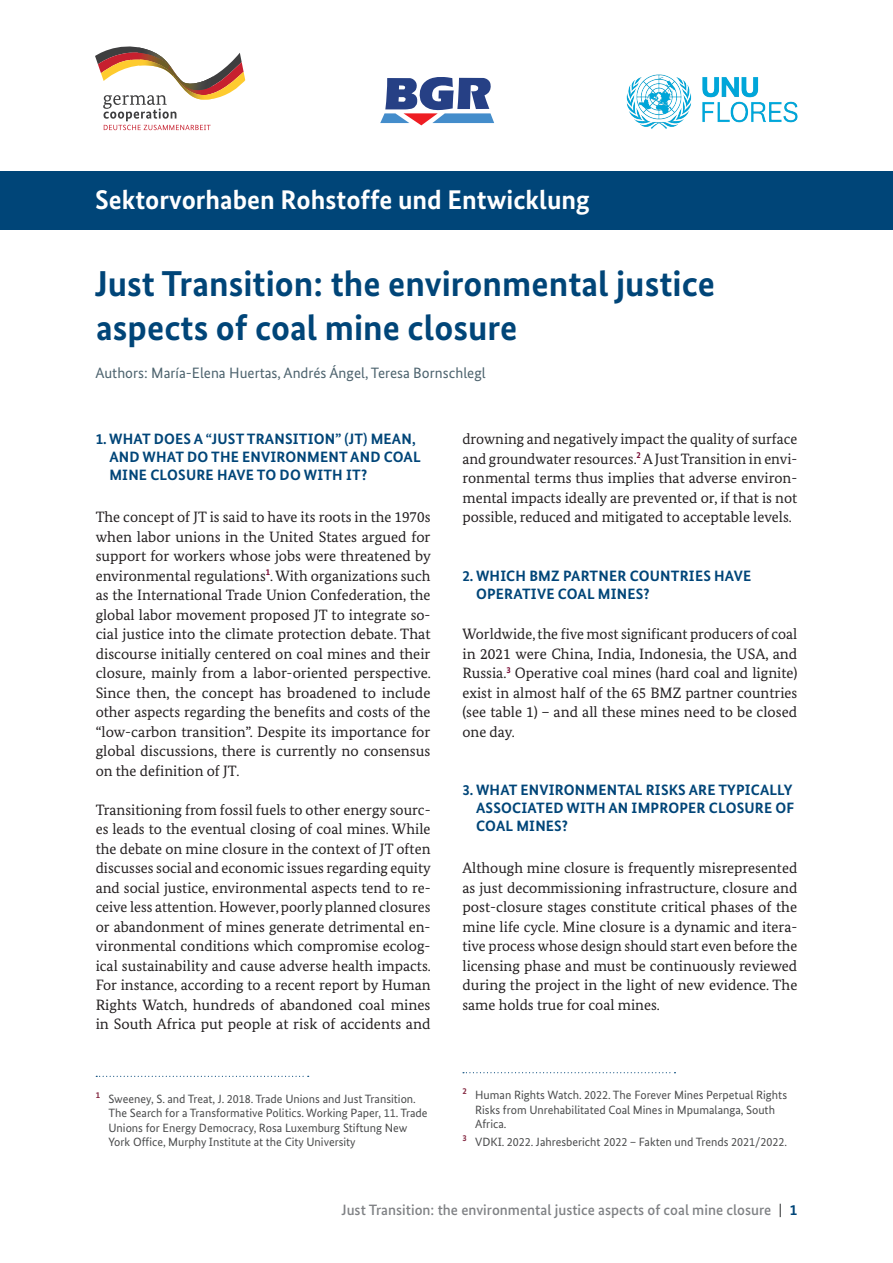
<style>
.page{position:relative;width:893px;height:1263px;background:#fff}
.page>*{position:absolute;margin:0;border:0;box-sizing:border-box;transform-origin:0 0}
.t1{font:700 36px/43.2px "Bundes Sans";color:#004578}
.t2{font:700 27px "Bundes Sans";color:#fff}
.t3{font:15px/19.5px "Bundes Serif";color:#231f20;text-align:justify}
.t4{font:700 15px/18px "Bundes Sans";letter-spacing:.015em;color:#004578}
.t5{font:500 15px "Bundes Sans";color:#808285}
.t6{font:15px "Bundes Sans";color:#4d636e}
.t7{font:12px/14.4px "Bundes Sans";color:#4b4c4d}
.s1{color:#4b4c4d}
.s2{font-weight:700;color:#004578}
</style>
<div class="page">
<svg style="left:96px;top:1076px;width:213px;height:1px"></svg>
<svg style="left:463px;top:1072px;width:212px;height:1px"></svg>
<svg style="left:380px;top:77px;width:114px;height:48px"></svg>
<svg style="left:95px;top:47px;width:150px;height:83px"></svg>
<img style="left:626px;top:74px;width:172px;height:55px">
<div style="left:0;top:171px;width:893px;height:59px;background:#004578"></div>
<h2 class="t2" style="left:95px;top:183px;width:496px">Sektorvorhaben Rohstoffe und Entwicklung</h2>
<h1 class="t1" style="left:95px;top:262px;width:622px">Just Transition: the environmental justice aspects of coal mine closure</h1>
<p class="t6" style="left:95px;top:363px;width:392px">Authors: María-Elena Huertas, Andrés Ángel, Teresa Bornschlegl</p>
<p class="t4" style="left:109px;top:430px;width:313px;text-indent:-14px">1. WHAT DOES A “JUST TRANSITION” (JT) MEAN,<br>AND WHAT DO THE ENVIRONMENT AND COAL<br>MINE CLOSURE HAVE TO DO WITH IT?</p>
<p class="t3" style="left:96px;top:507px;width:337px">The concept of JT is said to have its roots in the 1970s when labor unions in the United States argued for support for workers whose jobs were threatened by environmental regulations<sup>1</sup>. With organizations such as the International Trade Union Confederation, the global labor movement proposed JT to integrate so&shy;cial justice into the climate protection debate. That discourse initially centered on coal mines and their closure, mainly from a labor-oriented perspective.<br>Since then, the concept has broadened to include other aspects regarding the benefits and costs of the “low-carbon transition”. Despite its importance for global discussions, there is currently no consensus on the definition of JT.</p>
<p class="t3" style="left:96px;top:799px;width:337px">Transitioning from fossil fuels to other energy sourc&shy;es leads to the eventual closing of coal mines. While the debate on mine closure in the context of JT often discusses social and economic issues regarding equity and social justice, environmental aspects tend to re&shy;ceive less attention. However, poorly planned closures or abandonment of mines generate detrimental en&shy;vironmental conditions which compromise ecolog&shy;ical sustainability and cause adverse health impacts.<br>For instance, according to a recent report by Human Rights Watch, hundreds of abandoned coal mines in South Africa put people at risk of accidents and</p>
<p class="t7" style="left:108px;top:1091px;width:321px;text-indent:-13px"><sup>1</sup> Sweeney, S. and Treat, J. 2018. Trade Unions and Just Transition.<br>The Search for a Transformative Politics. Working Paper, 11. Trade Unions for Energy Democracy, Rosa Luxemburg Stiftung New York Office, Murphy Institute at the City University</p>
<p class="t3" style="left:462px;top:429px;width:336px">drowning and negatively impact the quality of surface and groundwater resources.<sup>2</sup> A Just Transition in envi&shy;ronmental terms thus implies that adverse environ&shy;mental impacts ideally are prevented or, if that is not possible, reduced and mitigated to acceptable levels.</p>
<p class="t4" style="left:476px;top:566px;width:277px;text-indent:-14px">2. WHICH BMZ PARTNER COUNTRIES HAVE<br>OPERATIVE COAL MINES?</p>
<p class="t3" style="left:462px;top:624px;width:336px">Worldwide, the five most significant producers of coal in 2021 were China, India, Indonesia, the USA, and Russia.<sup>3</sup> Operative coal mines (hard coal and lignite) exist in almost half of the 65 BMZ partner countries (see table 1) – and all these mines need to be closed one day.</p>
<p class="t4" style="left:476px;top:781px;width:320px;text-indent:-14px">3. WHAT ENVIRONMENTAL RISKS ARE TYPICALLY<br>ASSOCIATED WITH AN IMPROPER CLOSURE OF<br>COAL MINES?</p>
<p class="t3" style="left:462px;top:858px;width:336px">Although mine closure is frequently misrepresented as just decommissioning infrastructure, closure and post-closure stages constitute critical phases of the mine life cycle. Mine closure is a dynamic and itera&shy;tive process whose design should start even before the licensing phase and must be continuously reviewed during the project in the light of new evidence. The same holds true for coal mines.</p>
<p class="t7" style="left:475px;top:1088px;width:313px;text-indent:-13px"><sup>2</sup> Human Rights Watch. 2022. The Forever Mines Perpetual Rights<br>Risks from Unrehabilitated Coal Mines in Mpumalanga, South<br>Africa.</p>
<p class="t7" style="left:462px;top:1134px;width:326px"><sup>3</sup> VDKI. 2022. Jahresbericht 2022 – Fakten und Trends 2021/2022.</p>
<p class="t5" style="left:341px;top:1201px;width:457px">Just Transition: the environmental justice aspects of coal mine closure <span class="s1">|</span> <span class="s2">1</span></p>
</div>
